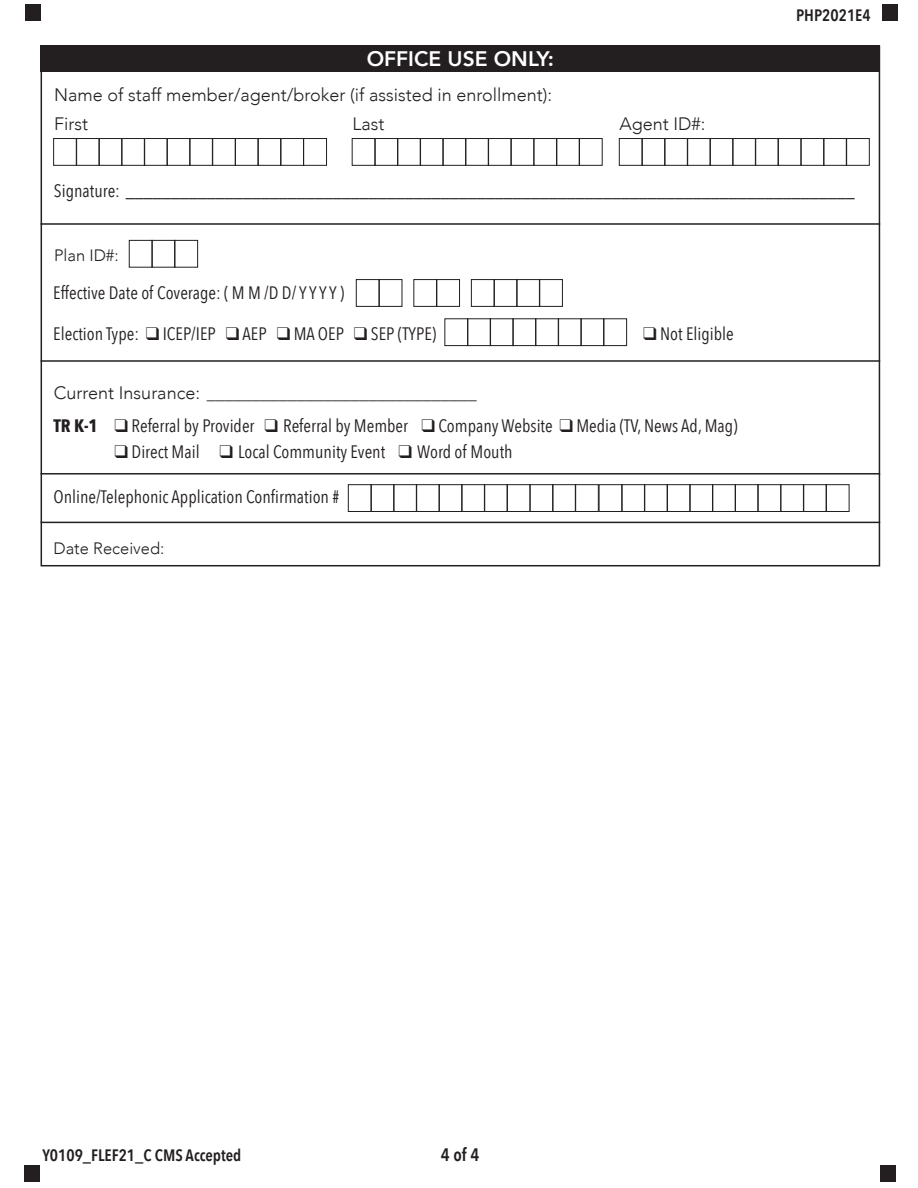
<style>
.page{position:relative;width:918px;height:1188px;background:#fff}
.page>*{position:absolute;margin:0;border:0;box-sizing:border-box;transform-origin:0 0}
.t1{font:800 21px "Avenir";color:#fff}
.t2{font:18px "Avenir Next Condensed";color:#231f20}
.t3{font:300 18px/28.3px "Avenir";color:#231f20}
.t4{font:600 18px "Avenir Next Condensed";color:#231f20}
.t5{font:600 16.5px "Avenir Next Condensed";color:#231f20}
.t6{font:300 16.5px "Avenir";color:#231f20}
.s1{font-weight:700}
</style>
<div class="page">
<div style="left:41px;top:46px;width:839px;height:26px;background:#231f20"></div>
<hr style="left:41px;top:223px;width:839px;height:2px;background:#231f20">
<div style="left:467px;top:318px;width:24px;height:28px;border:1px solid #231f20"></div>
<div style="left:490px;top:318px;width:24px;height:28px;border:1px solid #231f20"></div>
<div style="left:513px;top:318px;width:23px;height:28px;border:1px solid #231f20"></div>
<div style="left:535px;top:318px;width:24px;height:28px;border:1px solid #231f20"></div>
<div style="left:558px;top:318px;width:24px;height:28px;border:1px solid #231f20"></div>
<div style="left:581px;top:318px;width:23px;height:28px;border:1px solid #231f20"></div>
<div style="left:603px;top:318px;width:24px;height:28px;border:1px solid #231f20"></div>
<div style="left:356px;top:279px;width:24px;height:28px;border:1px solid #231f20"></div>
<div style="left:379px;top:279px;width:23px;height:28px;border:1px solid #231f20"></div>
<div style="left:413px;top:279px;width:24px;height:28px;border:1px solid #231f20"></div>
<div style="left:436px;top:279px;width:24px;height:28px;border:1px solid #231f20"></div>
<div style="left:471px;top:279px;width:24px;height:28px;border:1px solid #231f20"></div>
<div style="left:494px;top:279px;width:23px;height:28px;border:1px solid #231f20"></div>
<div style="left:516px;top:279px;width:24px;height:28px;border:1px solid #231f20"></div>
<div style="left:539px;top:279px;width:24px;height:28px;border:1px solid #231f20"></div>
<hr style="left:41px;top:360px;width:839px;height:2px;background:#231f20">
<hr style="left:41px;top:473px;width:839px;height:2px;background:#231f20">
<hr style="left:41px;top:522px;width:839px;height:1px;background:#231f20">
<div style="left:129px;top:240px;width:24px;height:28px;border:1px solid #231f20"></div>
<div style="left:152px;top:240px;width:23px;height:28px;border:1px solid #231f20"></div>
<div style="left:174px;top:240px;width:24px;height:28px;border:1px solid #231f20"></div>
<div style="left:348px;top:484px;width:24px;height:28px;border:1px solid #231f20"></div>
<div style="left:371px;top:484px;width:23px;height:28px;border:1px solid #231f20"></div>
<div style="left:393px;top:484px;width:24px;height:28px;border:1px solid #231f20"></div>
<div style="left:416px;top:484px;width:24px;height:28px;border:1px solid #231f20"></div>
<div style="left:439px;top:484px;width:23px;height:28px;border:1px solid #231f20"></div>
<div style="left:461px;top:484px;width:24px;height:28px;border:1px solid #231f20"></div>
<div style="left:484px;top:484px;width:24px;height:28px;border:1px solid #231f20"></div>
<div style="left:507px;top:484px;width:23px;height:28px;border:1px solid #231f20"></div>
<div style="left:530px;top:484px;width:23px;height:28px;border:1px solid #231f20"></div>
<div style="left:552px;top:484px;width:24px;height:28px;border:1px solid #231f20"></div>
<div style="left:575px;top:484px;width:24px;height:28px;border:1px solid #231f20"></div>
<div style="left:599px;top:484px;width:23px;height:28px;border:1px solid #231f20"></div>
<div style="left:621px;top:484px;width:24px;height:28px;border:1px solid #231f20"></div>
<div style="left:644px;top:484px;width:24px;height:28px;border:1px solid #231f20"></div>
<div style="left:667px;top:484px;width:24px;height:28px;border:1px solid #231f20"></div>
<div style="left:689px;top:484px;width:24px;height:28px;border:1px solid #231f20"></div>
<div style="left:712px;top:484px;width:24px;height:28px;border:1px solid #231f20"></div>
<div style="left:735px;top:484px;width:24px;height:28px;border:1px solid #231f20"></div>
<div style="left:757px;top:484px;width:24px;height:28px;border:1px solid #231f20"></div>
<div style="left:780px;top:484px;width:24px;height:28px;border:1px solid #231f20"></div>
<div style="left:803px;top:484px;width:24px;height:28px;border:1px solid #231f20"></div>
<div style="left:826px;top:484px;width:23px;height:28px;border:1px solid #231f20"></div>
<div style="left:25px;top:4px;width:16px;height:17px;background:#231f20"></div>
<div style="left:882px;top:4px;width:16px;height:17px;background:#231f20"></div>
<div style="left:24px;top:1165px;width:16px;height:16px;background:#231f20"></div>
<div style="left:880px;top:1165px;width:16px;height:16px;background:#231f20"></div>
<div style="left:352px;top:138px;width:24px;height:28px;border:1px solid #231f20"></div>
<div style="left:374px;top:138px;width:24px;height:28px;border:1px solid #231f20"></div>
<div style="left:397px;top:138px;width:24px;height:28px;border:1px solid #231f20"></div>
<div style="left:420px;top:138px;width:24px;height:28px;border:1px solid #231f20"></div>
<div style="left:443px;top:138px;width:23px;height:28px;border:1px solid #231f20"></div>
<div style="left:465px;top:138px;width:24px;height:28px;border:1px solid #231f20"></div>
<div style="left:488px;top:138px;width:24px;height:28px;border:1px solid #231f20"></div>
<div style="left:511px;top:138px;width:23px;height:28px;border:1px solid #231f20"></div>
<div style="left:533px;top:138px;width:24px;height:28px;border:1px solid #231f20"></div>
<div style="left:556px;top:138px;width:24px;height:28px;border:1px solid #231f20"></div>
<div style="left:579px;top:138px;width:24px;height:28px;border:1px solid #231f20"></div>
<div style="left:619px;top:138px;width:24px;height:28px;border:1px solid #231f20"></div>
<div style="left:642px;top:138px;width:23px;height:28px;border:1px solid #231f20"></div>
<div style="left:664px;top:138px;width:24px;height:28px;border:1px solid #231f20"></div>
<div style="left:687px;top:138px;width:24px;height:28px;border:1px solid #231f20"></div>
<div style="left:710px;top:138px;width:23px;height:28px;border:1px solid #231f20"></div>
<div style="left:732px;top:138px;width:24px;height:28px;border:1px solid #231f20"></div>
<div style="left:755px;top:138px;width:24px;height:28px;border:1px solid #231f20"></div>
<div style="left:778px;top:138px;width:23px;height:28px;border:1px solid #231f20"></div>
<div style="left:801px;top:138px;width:23px;height:28px;border:1px solid #231f20"></div>
<div style="left:823px;top:138px;width:24px;height:28px;border:1px solid #231f20"></div>
<div style="left:846px;top:138px;width:24px;height:28px;border:1px solid #231f20"></div>
<div style="left:53px;top:138px;width:24px;height:28px;border:1px solid #231f20"></div>
<div style="left:76px;top:138px;width:24px;height:28px;border:1px solid #231f20"></div>
<div style="left:99px;top:138px;width:23px;height:28px;border:1px solid #231f20"></div>
<div style="left:121px;top:138px;width:24px;height:28px;border:1px solid #231f20"></div>
<div style="left:144px;top:138px;width:24px;height:28px;border:1px solid #231f20"></div>
<div style="left:167px;top:138px;width:23px;height:28px;border:1px solid #231f20"></div>
<div style="left:189px;top:138px;width:24px;height:28px;border:1px solid #231f20"></div>
<div style="left:212px;top:138px;width:24px;height:28px;border:1px solid #231f20"></div>
<div style="left:235px;top:138px;width:24px;height:28px;border:1px solid #231f20"></div>
<div style="left:258px;top:138px;width:23px;height:28px;border:1px solid #231f20"></div>
<div style="left:280px;top:138px;width:24px;height:28px;border:1px solid #231f20"></div>
<div style="left:303px;top:138px;width:24px;height:28px;border:1px solid #231f20"></div>
<p class="t1" style="left:367px;top:42px;width:189px">OFFICE USE ONLY:</p>
<p class="t3" style="left:54px;top:81px;width:500px">Name of staff member/agent/broker (if assisted in enrollment):<br>First</p>
<p class="t3" style="left:353px;top:109px;width:34px">Last</p>
<p class="t3" style="left:620px;top:109px;width:88px">Agent ID#:</p>
<p class="t5" style="left:796px;top:1px;width:76px">PHP2021E4</p>
<p class="t2" style="left:54px;top:175px;width:802px">Signature: _________________________________________________________________________________</p>
<p class="t6" style="left:54px;top:245px;width:66px">Plan ID#:</p>
<p class="t2" style="left:53px;top:277px;width:293px">Effective Date of Coverage: ( M M /D D/ Y Y Y Y )</p>
<p class="t2" style="left:53px;top:318px;width:385px">Election Type: ❑ ICEP/IEP ❑ AEP ❑ MA OEP ❑ SEP (TYPE)</p>
<p class="t2" style="left:643px;top:318px;width:92px">❑ Not Eligible</p>
<p class="t3" style="left:54px;top:378px;width:424px">Current Insurance: ______________________________</p>
<p class="t2" style="left:53px;top:411px;width:686px"><span class="s1">TR K-1</span> ❑ Referral by Provider ❑ Referral by Member ❑ Company Website ❑ Media (TV, News Ad, Mag)</p>
<p class="t2" style="left:115px;top:436px;width:400px">❑ Direct Mail ❑ Local Community Event ❑ Word of Mouth</p>
<p class="t2" style="left:53px;top:482px;width:287px">Online/Telephonic Application Confirmation #</p>
<p class="t6" style="left:54px;top:538px;width:112px">Date Received:</p>
<p class="t5" style="left:42px;top:1141px;width:201px">Y0109_FLEF21_C CMS Accepted</p>
<p class="t4" style="left:441px;top:1139px;width:40px">4 of 4</p>
</div>
